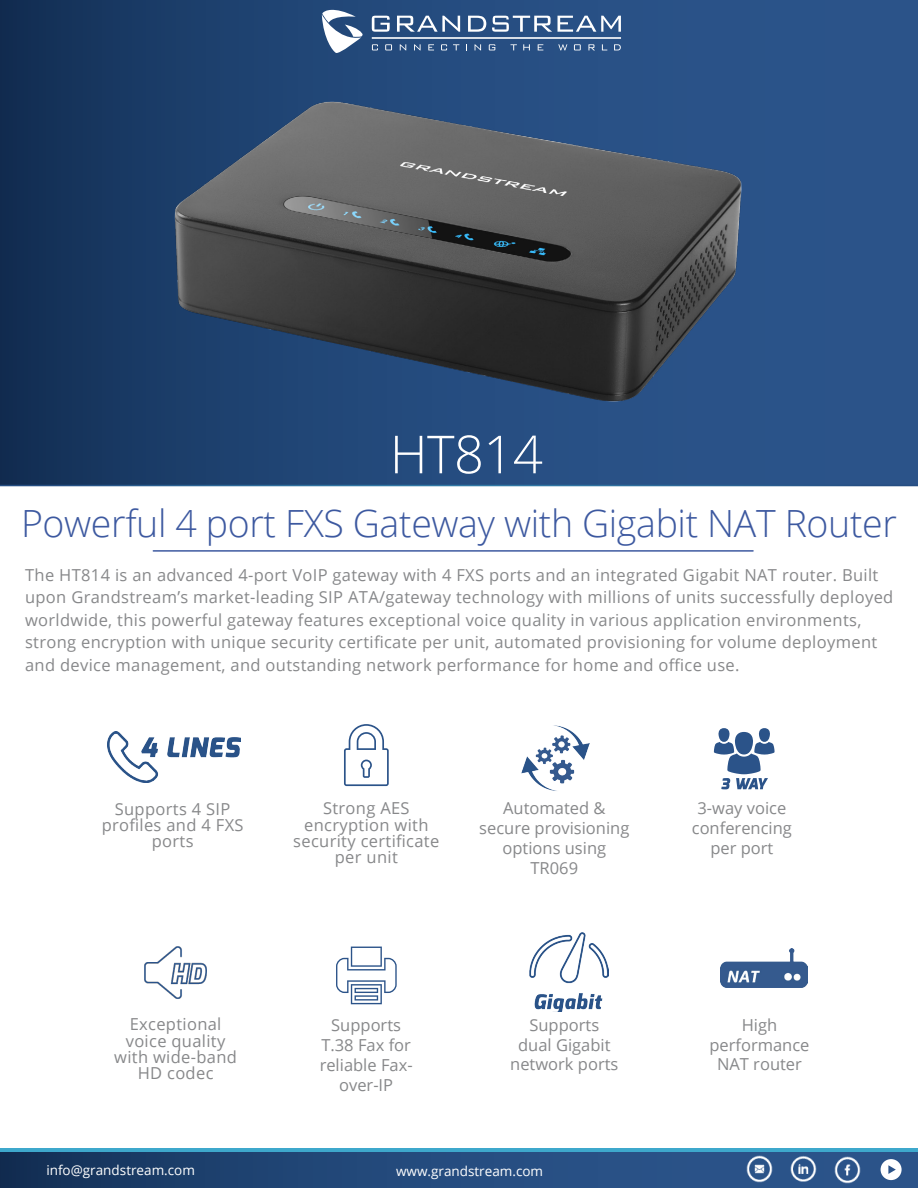
<style>
.page{position:relative;width:918px;height:1188px;background:#fff}
.page>*{position:absolute;margin:0;border:0;box-sizing:border-box;transform-origin:0 0}
.t1{font:300 52.5px "Open Sans";letter-spacing:-.01em;color:#fff}
.t2{font:300 37.5px "Open Sans";letter-spacing:-.01em;color:#3d59a0}
.t3{font:16.5px/16.2px "Open Sans";letter-spacing:.02em;color:#87888a;text-align:center}
.t4{font:16.5px/19.8px "Open Sans";color:#87888a;text-align:center}
.t5{font:13.5px "Open Sans";color:#fff}
</style>
<div class="page">
<svg style="left:0;top:0;width:918px;height:486px;background:#214575"></svg>
<div style="left:0;top:1151px;width:918px;height:37px;background:linear-gradient(to right,#16365f,#305b94)"></div>
<hr style="left:0;top:1148px;width:918px;height:4px;background:#3ea8cc">
<img style="left:791px;top:1156px;width:26px;height:27px">
<img style="left:835px;top:1157px;width:26px;height:26px">
<img style="left:746px;top:1156px;width:27px;height:26px">
<div style="left:881px;top:1159px;width:21px;height:21px;background:#fff;border-radius:50%"></div>
<svg style="left:888px;top:1165px;width:8px;height:9px"></svg>
<svg style="left:322px;top:10px;width:41px;height:45px"></svg>
<svg style="left:372px;top:16px;width:18px;height:16px"></svg>
<svg style="left:397px;top:16px;width:63px;height:16px"></svg>
<svg style="left:468px;top:16px;width:18px;height:16px"></svg>
<svg style="left:492px;top:16px;width:60px;height:16px"></svg>
<svg style="left:558px;top:16px;width:63px;height:16px"></svg>
<svg style="left:372px;top:44px;width:6px;height:6px"></svg>
<svg style="left:385px;top:44px;width:7px;height:6px"></svg>
<svg style="left:400px;top:44px;width:6px;height:6px"></svg>
<svg style="left:414px;top:44px;width:7px;height:6px"></svg>
<svg style="left:428px;top:44px;width:6px;height:6px"></svg>
<svg style="left:441px;top:44px;width:6px;height:6px"></svg>
<svg style="left:453px;top:44px;width:6px;height:6px"></svg>
<svg style="left:475px;top:44px;width:6px;height:6px"></svg>
<svg style="left:489px;top:44px;width:6px;height:6px"></svg>
<svg style="left:511px;top:44px;width:6px;height:6px"></svg>
<svg style="left:523px;top:44px;width:7px;height:6px"></svg>
<svg style="left:538px;top:44px;width:5px;height:6px"></svg>
<svg style="left:614px;top:44px;width:7px;height:6px"></svg>
<svg style="left:574px;top:44px;width:7px;height:6px"></svg>
<svg style="left:588px;top:44px;width:7px;height:6px"></svg>
<svg style="left:602px;top:44px;width:5px;height:6px"></svg>
<svg style="left:558px;top:44px;width:9px;height:6px"></svg>
<hr style="left:372px;top:37px;width:249px;height:2px;background:#fff">
<hr style="left:153px;top:550px;width:600px;height:2px;background:#3d59a0">
<svg style="left:344px;top:724px;width:45px;height:62px"></svg>
<svg style="left:336px;top:947px;width:61px;height:57px"></svg>
<div style="left:718px;top:728px;width:12px;height:14px;background:#2b5389;border-radius:50%"></div>
<div style="left:759px;top:728px;width:11px;height:14px;background:#2b5389;border-radius:50%"></div>
<svg style="left:714px;top:732px;width:61px;height:57px"></svg>
<img style="left:521px;top:725px;width:69px;height:66px">
<img style="left:144px;top:946px;width:63px;height:53px">
<img style="left:530px;top:933px;width:79px;height:79px">
<img style="left:721px;top:949px;width:86px;height:38px">
<img style="left:108px;top:732px;width:133px;height:50px">
<img style="left:93px;top:67px;width:755px;height:352px">
<h1 class="t1" style="left:390px;top:418px;width:155px">HT814</h1>
<h2 class="t2" style="left:21px;top:497px;width:877px">Powerful 4 port FXS Gateway with Gigabit NAT Router</h2>
<p class="t3" style="left:25px;top:563px;width:870px;line-height:22.5px;text-align:left">The HT814 is an advanced 4-port VoIP gateway with 4 FXS ports and an integrated Gigabit NAT router. Built upon Grandstream’s market-leading SIP ATA/gateway technology with millions of units successfully deployed worldwide, this powerful gateway features exceptional voice quality in various application environments, strong encryption with unique security certificate per unit, automated provisioning for volume deployment and device management, and outstanding network performance for home and office use.</p>
<p class="t3" style="left:102px;top:800px;width:143px">Supports 4 SIP profiles and 4 FXS ports</p>
<p class="t3" style="left:293px;top:800px;width:148px">Strong AES encryption with security certificate per unit</p>
<p class="t4" style="left:479px;top:798px;width:152px">Automated &amp; secure provisioning options using<br>TR069</p>
<p class="t4" style="left:692px;top:798px;width:102px">3-way voice conferencing per port</p>
<p class="t3" style="left:114px;top:1016px;width:124px">Exceptional voice quality with wide-band<br>HD codec</p>
<p class="t4" style="left:320px;top:1015px;width:94px">Supports<br>T.38 Fax for reliable Fax&shy;over-IP</p>
<p class="t4" style="left:510px;top:1014px;width:110px">Supports<br>dual Gigabit network ports</p>
<p class="t4" style="left:709px;top:1015px;width:102px">High performance<br>NAT router</p>
<p class="t5" style="left:46px;top:1161px;width:150px">info@grandstream.com</p>
<p class="t5" style="left:396px;top:1162px;width:149px">www.grandstream.com</p>
</div>
